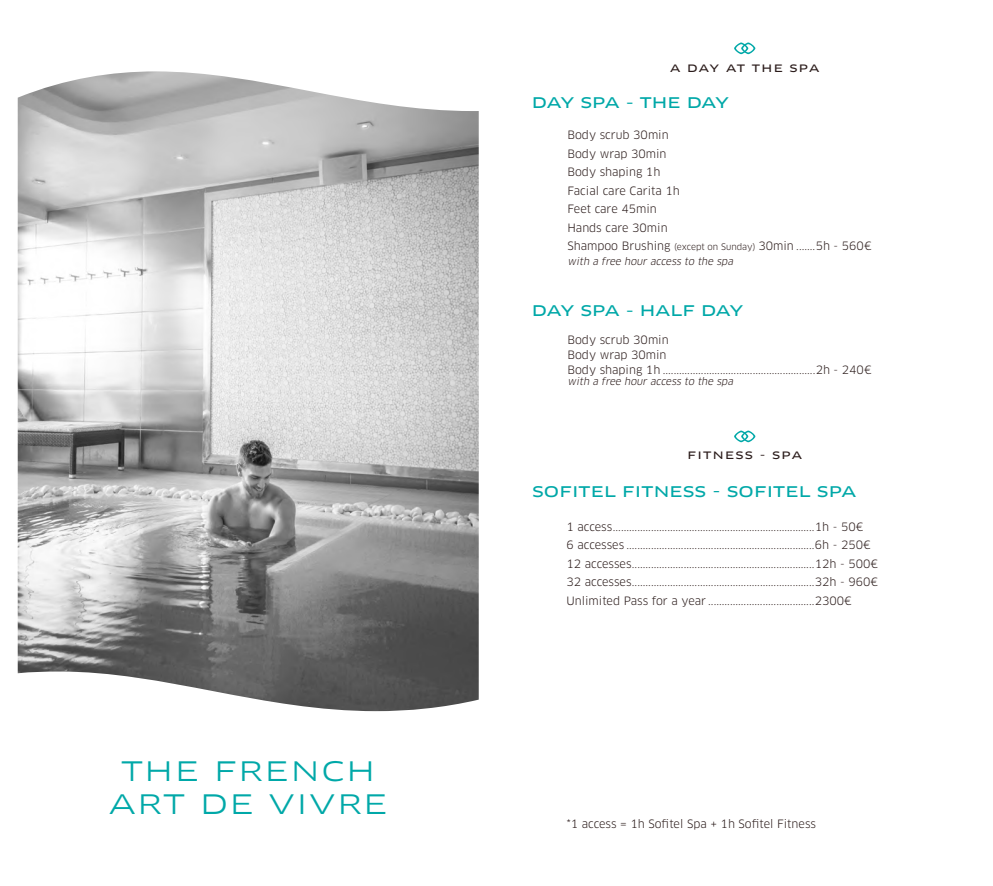
<style>
.page{position:relative;width:993px;height:886px;background:#fff}
.page>*{position:absolute;margin:0;border:0;box-sizing:border-box;transform-origin:0 0}
.t1{font:26.25px/33.8px "Clan OT Extd";letter-spacing:.05em;color:#00a8a8;text-align:center}
.t2{font:14.38px "Clan OT Extd News";letter-spacing:-.03em;color:#00a8a8}
.t3{font:14.38px "Clan OT Extd News";color:#00a8a8}
.t4{font:11.25px/18.5px "Clan OT";color:#2b1c1b}
.t5{font:italic 10px "Clan OT";color:#2b1c1b}
.t6{font:10px "Clan OT Extd News";letter-spacing:.1em;color:#2b1c1b}
.t7{font:10px "Clan OT Extd News";letter-spacing:.13em;color:#2b1c1b}
.s1{font-size:8.75px}
</style>
<div class="page">
<img style="left:18px;top:71px;width:460px;height:640px">
<svg style="left:734px;top:43px;width:21px;height:11px"></svg>
<svg style="left:734px;top:431px;width:21px;height:11px"></svg>
<h1 class="t1" style="left:109px;top:754px;width:280px">THE FRENCH<br>ART DE VIVRE</h1>
<p class="t6" style="left:670px;top:62px;width:151px">A DAY AT THE SPA</p>
<p class="t2" style="left:531px;top:94px;width:199px">DAY SPA - THE DAY</p>
<p class="t4" style="left:567px;top:126px;width:306px">Body scrub 30min<br>Body wrap 30min<br>Body shaping 1h<br>Facial care Carita 1h<br>Feet care 45min<br>Hands care 30min<br>Shampoo Brushing <span class="s1">(except on Sunday)</span> 30min .......5h - 560€</p>
<p class="t5" style="left:567px;top:255px;width:169px">with a free hour access to the spa</p>
<p class="t2" style="left:531px;top:302px;width:213px">DAY SPA - HALF DAY</p>
<p class="t4" style="left:567px;top:332px;width:306px;line-height:15px">Body scrub 30min<br>Body wrap 30min<br>Body shaping 1h ........................................................2h - 240€</p>
<p class="t5" style="left:567px;top:376px;width:169px">with a free hour access to the spa</p>
<p class="t7" style="left:687px;top:449px;width:116px">FITNESS - SPA</p>
<p class="t3" style="left:532px;top:483px;width:326px">SOFITEL FITNESS - SOFITEL SPA</p>
<p class="t4" style="left:566px;top:517px;width:313px">1 access..........................................................................1h - 50€<br>6 accesses .....................................................................6h - 250€ 12 accesses...................................................................12h - 500€ 32 accesses...................................................................32h - 960€ Unlimited Pass for a year .......................................2300€</p>
<p class="t4" style="left:566px;top:814px;width:250px">*1 access = 1h Sofitel Spa + 1h Sofitel Fitness</p>
</div>
